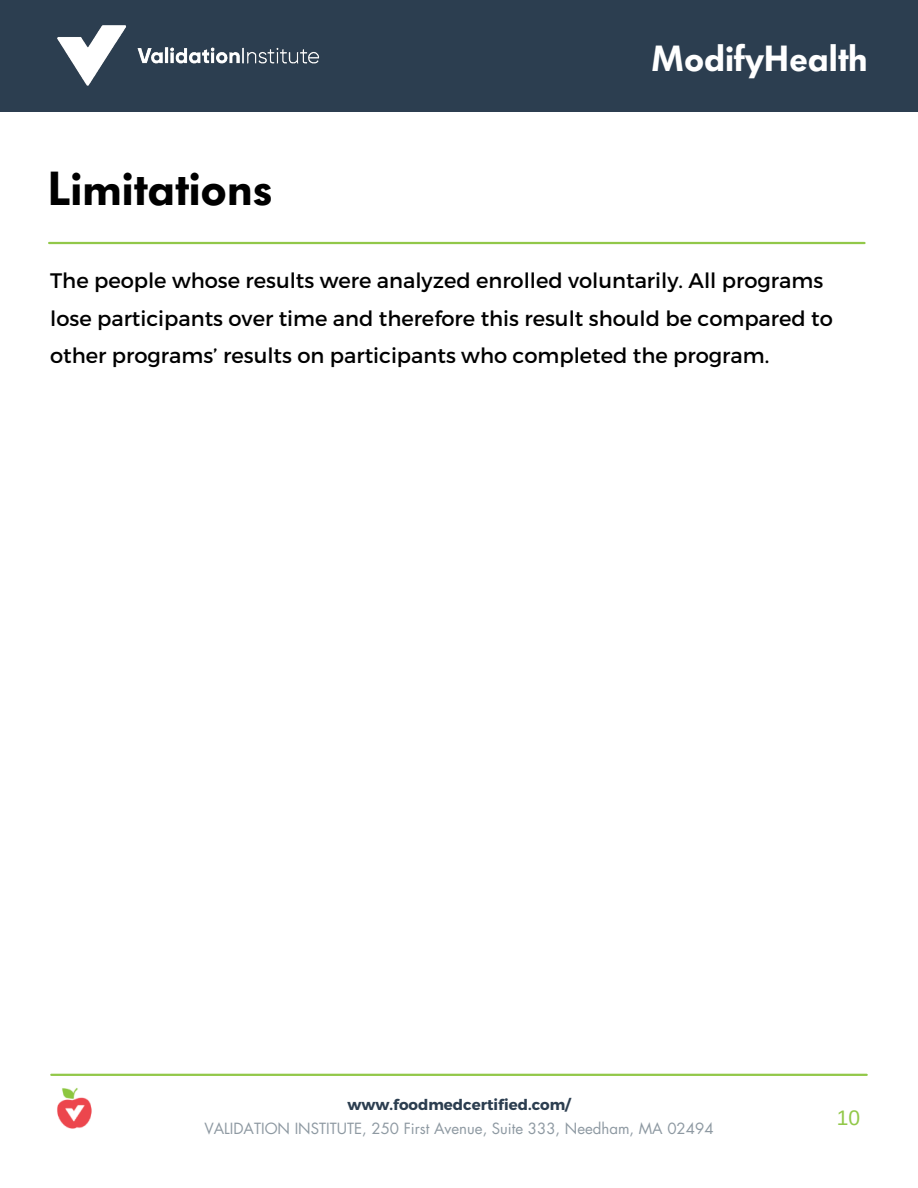
<style>
.page{position:relative;width:918px;height:1188px;background:#fff}
.page>*{position:absolute;margin:0;border:0;box-sizing:border-box;transform-origin:0 0}
.t1{font:600 47.25px "Futura BQ";color:#000}
.t2{font:600 36px "Futura BQ";color:#fff}
.t3{font:21px/37.2px "Montserrat";color:#000}
.t4{font:21px "Arimo";color:#92c849}
.t5{font:15px "Futura LT";color:#8e99a2}
.t6{font:700 15px "Montserrat";color:#2c3e50}
</style>
<div class="page">
<div style="left:0;top:0;width:918px;height:112px;background:#2c3e50"></div>
<img style="left:57px;top:25px;width:263px;height:61px">
<hr style="left:51px;top:1074px;width:816px;height:2px;background:#92c849">
<img style="left:57px;top:1088px;width:35px;height:41px">
<hr style="left:49px;top:242px;width:816px;height:2px;background:#92c849">
<p class="t1" style="left:48px;top:161px;width:226px">Limitations</p>
<p class="t2" style="left:651px;top:38px;width:218px">ModifyHealth</p>
<h4 class="t3" style="left:50px;top:261px;width:784px">The people whose results were analyzed enrolled voluntarily. All programs lose participants over time and therefore this result should be compared to other programs’ results on participants who completed the program.</h4>
<h1 class="t6" style="left:347px;top:1095px;width:225px">www.foodmedcertified.com/</h1>
<p class="t5" style="left:204px;top:1119px;width:511px">VALIDATION INSTITUTE, 250 First Avenue, Suite 333, Needham, MA 02494</p>
<h2 class="t4" style="left:837px;top:1106px;width:25px">10</h2>
</div>
